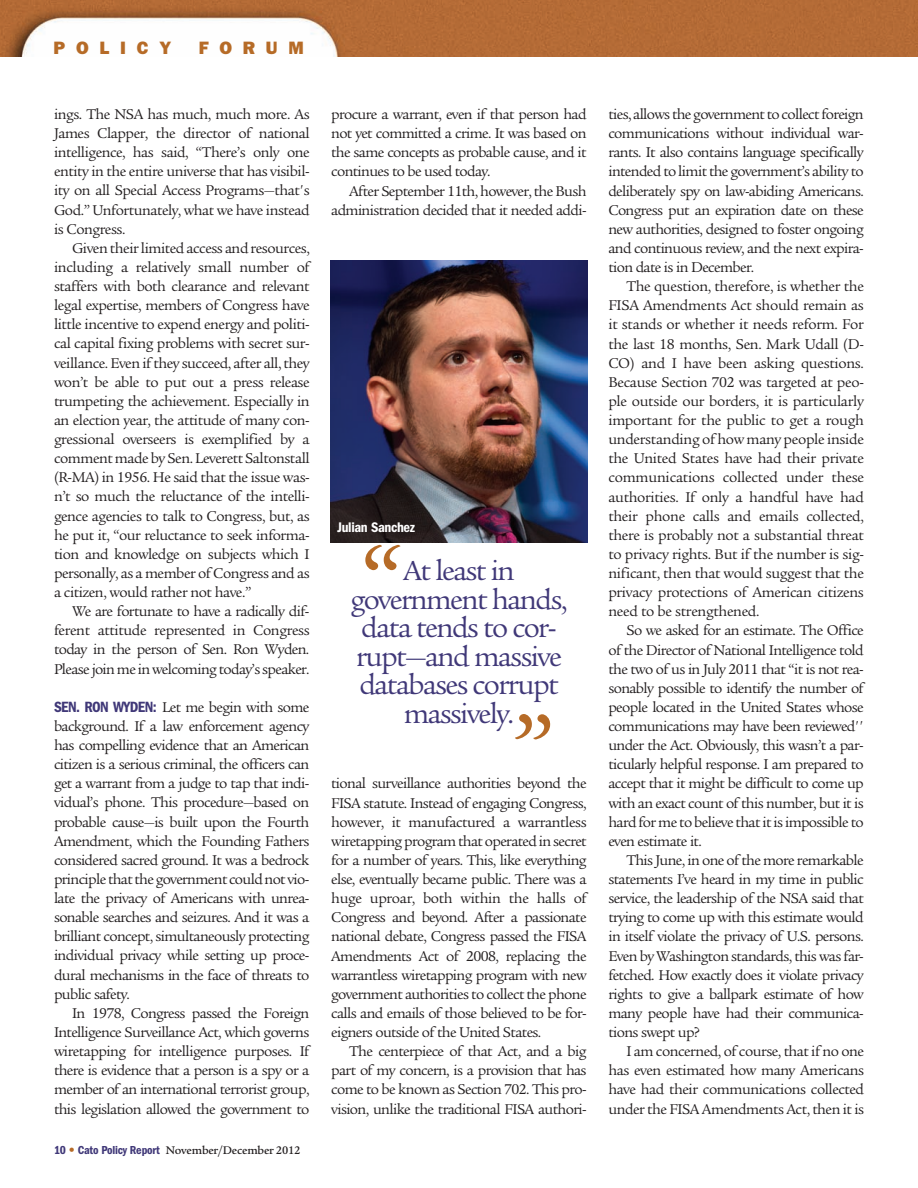
<style>
.page{position:relative;width:918px;height:1188px;background:#fff}
.page>*{position:absolute;margin:0;border:0;box-sizing:border-box;transform-origin:0 0}
.t1{font:500 90px "Legacy Serif Std";color:#b66b27}
.t2{font:30px/28.5px "Legacy Serif Std";letter-spacing:-.05em;color:#403878;text-align:center}
.t3{font:800 18px "Franklin Gothic";letter-spacing:.6em;color:#b66b27}
.t4{font:15.3px/19.2px "Legacy Serif";letter-spacing:-.04em;color:#231f20;text-align:justify}
.t5{font:600 condensed 14.4px "Franklin Gothic";letter-spacing:-.025em;color:#fff}
.t6{font:500 12px "Legacy Serif Std";letter-spacing:-.015em;color:#231f20}
.s1{font-family:"Franklin Gothic";font-weight:600;font-stretch:condensed;color:#403878}
.s2{font-family:"Franklin Gothic Std";font-weight:400;font-stretch:condensed;color:#b66b27}
</style>
<div class="page">
<img style="left:0;top:0;width:918px;height:57px">
<img style="left:330px;top:261px;width:258px;height:281px">
<p class="t3" style="left:54px;top:38px;width:119px">POLICY</p>
<p class="t3" style="left:199px;top:38px;width:107px">FORUM</p>
<p class="t4" style="left:54px;top:106px;width:257px">ings. The NSA has much, much more. As James Clapper, the director of national intelligence, has said, “There’s only one entity in the entire universe that has visibil&shy;ity on all Special Access Programs—that's God.” Unfortunately, what we have instead is Congress.</p>
<p class="t4" style="left:54px;top:240px;width:257px;text-indent:18px">Given their limited access and resources, including a relatively small number of staffers with both clearance and relevant legal expertise, members of Congress have little incentive to expend energy and politi&shy;cal capital fixing problems with secret sur&shy;veillance. Even if they succeed, after all, they won’t be able to put out a press release trumpeting the achievement. Especially in an election year, the attitude of many con&shy;gressional overseers is exemplified by a comment made by Sen. Leverett Saltonstall (R-MA) in 1956. He said that the issue was&shy;n’t so much the reluctance of the intelli&shy;gence agencies to talk to Congress, but, as he put it, “our reluctance to seek informa&shy;tion and knowledge on subjects which I personally, as a member of Congress and as a citizen, would rather not have.”</p>
<p class="t4" style="left:54px;top:603px;width:257px;text-indent:18px">We are fortunate to have a radically dif&shy;ferent attitude represented in Congress today in the person of Sen. Ron Wyden.<br>Please join me in welcoming today’s speaker.</p>
<p class="t4" style="left:54px;top:699px;width:257px"><span class="s1">SEN. RON WYDEN:</span> Let me begin with some background. If a law enforcement agency has compelling evidence that an American citizen is a serious criminal, the officers can get a warrant from a judge to tap that indi&shy;vidual’s phone. This procedure—based on probable cause—is built upon the Fourth Amendment, which the Founding Fathers considered sacred ground. It was a bedrock principle that the government could not vio&shy;late the privacy of Americans with unrea&shy;sonable searches and seizures. And it was a brilliant concept, simultaneously protecting individual privacy while setting up proce&shy;dural mechanisms in the face of threats to public safety.</p>
<p class="t4" style="left:54px;top:1005px;width:257px;text-indent:18px">In 1978, Congress passed the Foreign Intelligence Surveillance Act, which governs wiretapping for intelligence purposes. If there is evidence that a person is a spy or a member of an international terrorist group, this legislation allowed the government to</p>
<p class="t6" style="left:54px;top:1146px;width:248px"><span class="s1">10</span> <span class="s2">•</span> <span class="s1">Cato Policy Report</span> November/December 2012</p>
<p class="t4" style="left:331px;top:106px;width:257px">procure a warrant, even if that person had not yet committed a crime. It was based on the same concepts as probable cause, and it continues to be used today.</p>
<p class="t4" style="left:331px;top:183px;width:257px;text-align:right">After September 11th, however, the Bush administration decided that it needed addi-</p>
<p class="t5" style="left:338px;top:522px;width:79px">Julian Sanchez</p>
<h1 class="t1" style="left:362px;top:543px;width:41px">“</h1>
<h2 class="t2" style="left:351px;top:559px;width:219px">At least in government hands, data tends to cor&shy;rupt—and massive databases corrupt massively.</h2>
<p class="t4" style="left:331px;top:775px;width:257px">tional surveillance authorities beyond the FISA statute. Instead of engaging Congress, however, it manufactured a warrantless wiretapping program that operated in secret for a number of years. This, like everything else, eventually became public. There was a huge uproar, both within the halls of Congress and beyond. After a passionate national debate, Congress passed the FISA Amendments Act of 2008, replacing the warrantless wiretapping program with new government authorities to collect the phone calls and emails of those believed to be for&shy;eigners outside of the United States.</p>
<p class="t4" style="left:331px;top:1043px;width:257px;text-indent:18px">The centerpiece of that Act, and a big part of my concern, is a provision that has come to be known as Section 702. This pro&shy;vision, unlike the traditional FISA authori-</p>
<p class="t4" style="left:608px;top:106px;width:257px">ties, allows the government to collect foreign communications without individual war&shy;rants. It also contains language specifically intended to limit the government’s ability to deliberately spy on law-abiding Americans.<br>Congress put an expiration date on these new authorities, designed to foster ongoing and continuous review, and the next expira&shy;tion date is in December.</p>
<p class="t4" style="left:608px;top:278px;width:257px;text-indent:18px">The question, therefore, is whether the FISA Amendments Act should remain as it stands or whether it needs reform. For the last 18 months, Sen. Mark Udall (D-CO) and I have been asking questions.<br>Because Section 702 was targeted at peo&shy;ple outside our borders, it is particularly important for the public to get a rough understanding of how many people inside the United States have had their private communications collected under these authorities. If only a handful have had their phone calls and emails collected, there is probably not a substantial threat to privacy rights. But if the number is sig&shy;nificant, then that would suggest that the privacy protections of American citizens need to be strengthened.</p>
<p class="t4" style="left:608px;top:623px;width:257px;text-indent:18px">So we asked for an estimate. The Office of the Director of National Intelligence told the two of us in July 2011 that “it is not rea&shy;sonably possible to identify the number of people located in the United States whose communications may have been reviewed'' under the Act. Obviously, this wasn’t a par&shy;ticularly helpful response. I am prepared to accept that it might be difficult to come up with an exact count of this number, but it is hard for me to believe that it is impossible to even estimate it.</p>
<p class="t4" style="left:608px;top:852px;width:257px;text-indent:18px">This June, in one of the more remarkable statements I’ve heard in my time in public service, the leadership of the NSA said that trying to come up with this estimate would in itself violate the privacy of U.S. persons.<br>Even by Washington standards, this was far&shy;fetched. How exactly does it violate privacy rights to give a ballpark estimate of how many people have had their communica&shy;tions swept up?</p>
<p class="t4" style="left:608px;top:1043px;width:257px;text-indent:18px">I am concerned, of course, that if no one has even estimated how many Americans have had their communications collected under the FISA Amendments Act, then it is</p>
</div>
